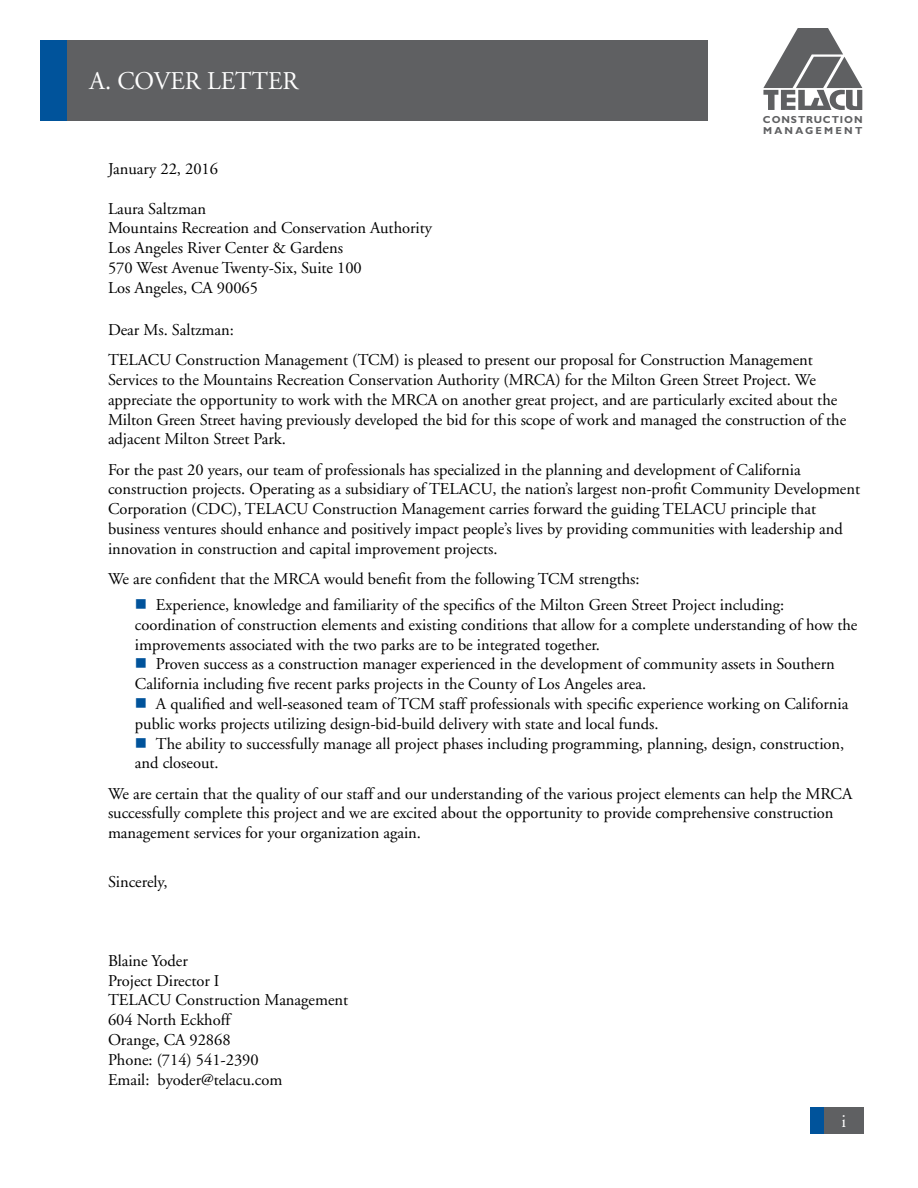
<style>
.page{position:relative;width:918px;height:1188px;background:#fff}
.page>*{position:absolute;margin:0;border:0;box-sizing:border-box;transform-origin:0 0}
.t1{font:25.5px "Adobe Garamond";color:#fff}
.t2{font:18px "Adobe Garamond";color:#fff}
.t3{font:16.5px/19.8px "Adobe Garamond";color:#000}
.t4{font:700 10.2px/10.2px "Gill Sans";letter-spacing:.085em;color:#5f6062}
.s1{color:#00539b}
</style>
<div class="page">
<div style="left:810px;top:1107px;width:54px;height:27px;background:#5f6062"></div>
<div style="left:810px;top:1107px;width:14px;height:27px;background:#00539b"></div>
<svg style="left:763px;top:28px;width:99px;height:82px"></svg>
<div style="left:40px;top:40px;width:668px;height:82px;background:#5f6062"></div>
<div style="left:40px;top:40px;width:28px;height:82px;background:#00539b"></div>
<h1 class="t1" style="left:90px;top:67px;width:210px">A. COVER LETTER</h1>
<p class="t4" style="left:763px;top:115px;width:101px">CONSTRUCTION<br>MANAGEMENT</p>
<p class="t3" style="left:108px;top:159px;width:112px">January 22, 2016</p>
<p class="t3" style="left:108px;top:199px;width:326px">Laura Saltzman<br>Mountains Recreation and Conservation Authority<br>Los Angeles River Center &amp; Gardens<br>570 West Avenue Twenty-Six, Suite 100<br>Los Angeles, CA 90065</p>
<p class="t3" style="left:108px;top:315px;width:706px;line-height:30.3px">Dear Ms. Saltzman:<br>TELACU Construction Management (TCM) is pleased to present our proposal for Construction Management</p>
<p class="t3" style="left:108px;top:370px;width:740px">Services to the Mountains Recreation Conservation Authority (MRCA) for the Milton Green Street Project. We appreciate the opportunity to work with the MRCA on another great project, and are particularly excited about the Milton Green Street having previously developed the bid for this scope of work and managed the construction of the adjacent Milton Street Park.</p>
<p class="t3" style="left:108px;top:460px;width:754px">For the past 20 years, our team of professionals has specialized in the planning and development of California construction projects. Operating as a subsidiary of TELACU, the nation’s largest non-profit Community Development Corporation (CDC), TELACU Construction Management carries forward the guiding TELACU principle that business ventures should enhance and positively impact people’s lives by providing communities with leadership and innovation in construction and capital improvement projects.</p>
<p class="t3" style="left:108px;top:569px;width:533px">We are confident that the MRCA would benefit from the following TCM strengths:</p>
<p class="t3" style="left:135px;top:595px;width:724px"><span class="s1">■</span> Experience, knowledge and familiarity of the specifics of the Milton Green Street Project including: coordination of construction elements and existing conditions that allow for a complete understanding of how the improvements associated with the two parks are to be integrated together.</p>
<p class="t3" style="left:135px;top:655px;width:701px"><span class="s1">■</span> Proven success as a construction manager experienced in the development of community assets in Southern<br>California including five recent parks projects in the County of Los Angeles area.</p>
<p class="t3" style="left:135px;top:694px;width:715px"><span class="s1">■</span> A qualified and well-seasoned team of TCM staff professionals with specific experience working on California public works projects utilizing design-bid-build delivery with state and local funds.</p>
<p class="t3" style="left:135px;top:734px;width:711px"><span class="s1">■</span> The ability to successfully manage all project phases including programming, planning, design, construction, and closeout.</p>
<p class="t3" style="left:108px;top:784px;width:746px">We are certain that the quality of our staff and our understanding of the various project elements can help the MRCA successfully complete this project and we are excited about the opportunity to provide comprehensive construction management services for your organization again.</p>
<p class="t3" style="left:108px;top:872px;width:61px">Sincerely,</p>
<p class="t3" style="left:108px;top:951px;width:242px">Blaine Yoder<br>Project Director I<br>TELACU Construction Management<br>604 North Eckhoff<br>Orange, CA 92868<br>Phone: (714) 541-2390<br>Email: byoder@telacu.com</p>
<p class="t2" style="left:841px;top:1112px;width:6px">i</p>
</div>
